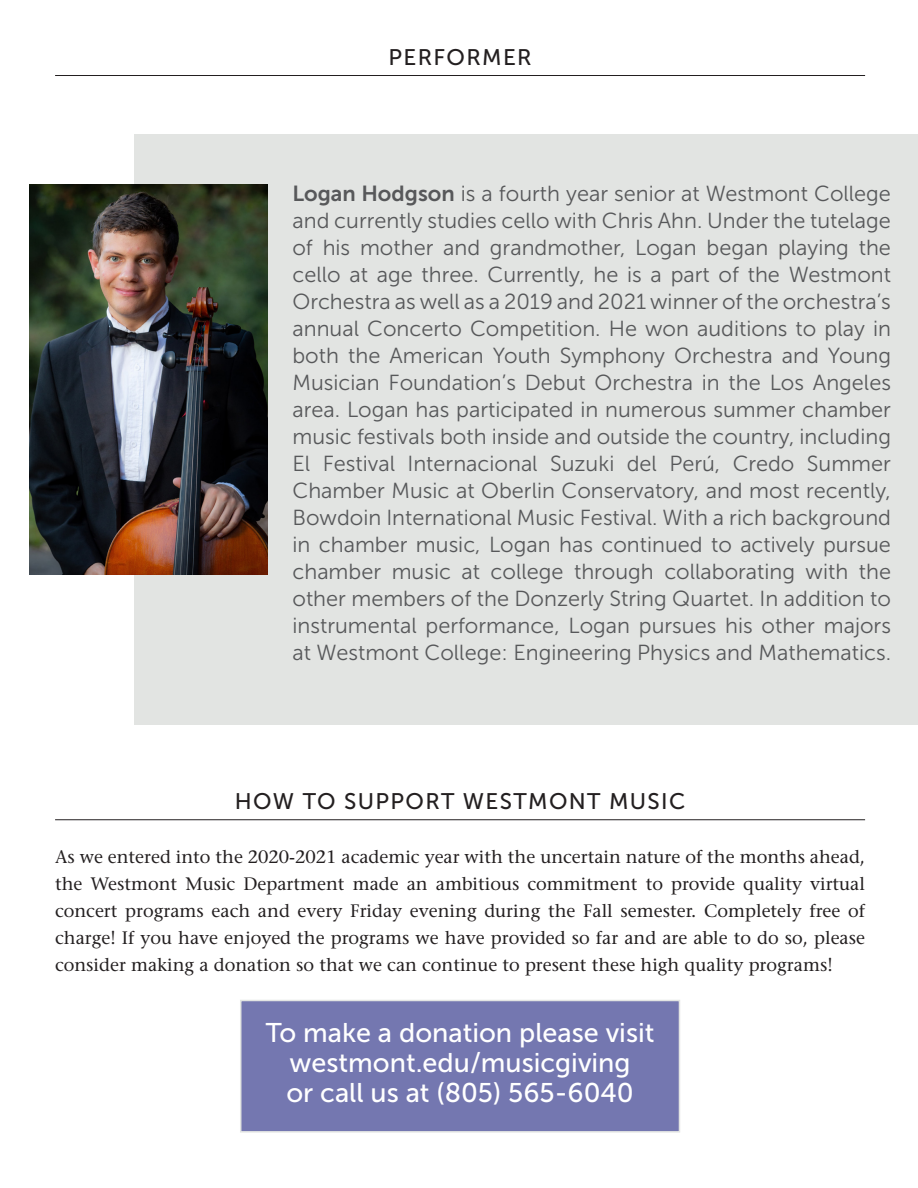
<style>
.page{position:relative;width:918px;height:1188px;background:#fff}
.page>*{position:absolute;margin:0;border:0;box-sizing:border-box;transform-origin:0 0}
.t1{font:27px "Museo Sans 500";color:#fff}
.t2{font:22.5px "Museo Sans 500";letter-spacing:.06em;color:#231f20}
.t3{font:21.75px/27px "Museo Sans 300";color:#57585a;text-align:justify}
.t4{font:500 18px/27px "Stone Serif Std";color:#231f20;text-align:justify}
.s1{font-family:"Museo Sans 700"}
</style>
<div class="page">
<hr style="left:55px;top:75px;width:810px;height:1px;background:#231f20">
<div style="left:134px;top:134px;width:784px;height:590px;background:#e2e4e2"></div>
<img style="left:29px;top:185px;width:239px;height:390px">
<hr style="left:55px;top:819px;width:810px;height:1px;background:#231f20">
<div style="left:241px;top:1000px;width:438px;height:132px;background:#7477b0"></div>
<div style="left:240px;top:1000px;width:440px;height:133px;border:2px solid #e2e4e2"></div>
<p class="t2" style="left:389px;top:45px;width:145px">PERFORMER</p>
<p class="t3" style="left:292px;top:180px;width:600px"><span class="s1">Logan Hodgson</span> is a fourth year senior at Westmont College and currently studies cello with Chris Ahn. Under the tutelage of his mother and grandmother, Logan began playing the cello at age three. Currently, he is a part of the Westmont Orchestra as well as a 2019 and 2021 winner of the orchestra’s annual Concerto Competition. He won auditions to play in both the American Youth Symphony Orchestra and Young Musician Foundation’s Debut Orchestra in the Los Angeles area. Logan has participated in numerous summer chamber music festivals both inside and outside the country, including El Festival Internacional Suzuki del Perú, Credo Summer Chamber Music at Oberlin Conservatory, and most recently, Bowdoin International Music Festival. With a rich background in chamber music, Logan has continued to actively pursue chamber music at college through collaborating with the other members of the Donzerly String Quartet. In addition to instrumental performance, Logan pursues his other majors at Westmont College: Engineering Physics and Mathematics.</p>
<p class="t2" style="left:235px;top:789px;width:452px">HOW TO SUPPORT WESTMONT MUSIC</p>
<p class="t4" style="left:55px;top:843px;width:812px">As we entered into the 2020-2021 academic year with the uncertain nature of the months ahead, the Westmont Music Department made an ambitious commitment to provide quality virtual concert programs each and every Friday evening during the Fall semester. Completely free of charge! If you have enjoyed the programs we have provided so far and are able to do so, please consider making a donation so that we can continue to present these high quality programs!</p>
<p class="t1" style="left:266px;top:1018px;width:390px">To make a donation please visit</p>
<p class="t1" style="left:290px;top:1048px;width:343px">westmont.edu/musicgiving</p>
<p class="t1" style="left:286px;top:1078px;width:349px">or call us at (805) 565-6040</p>
</div>
